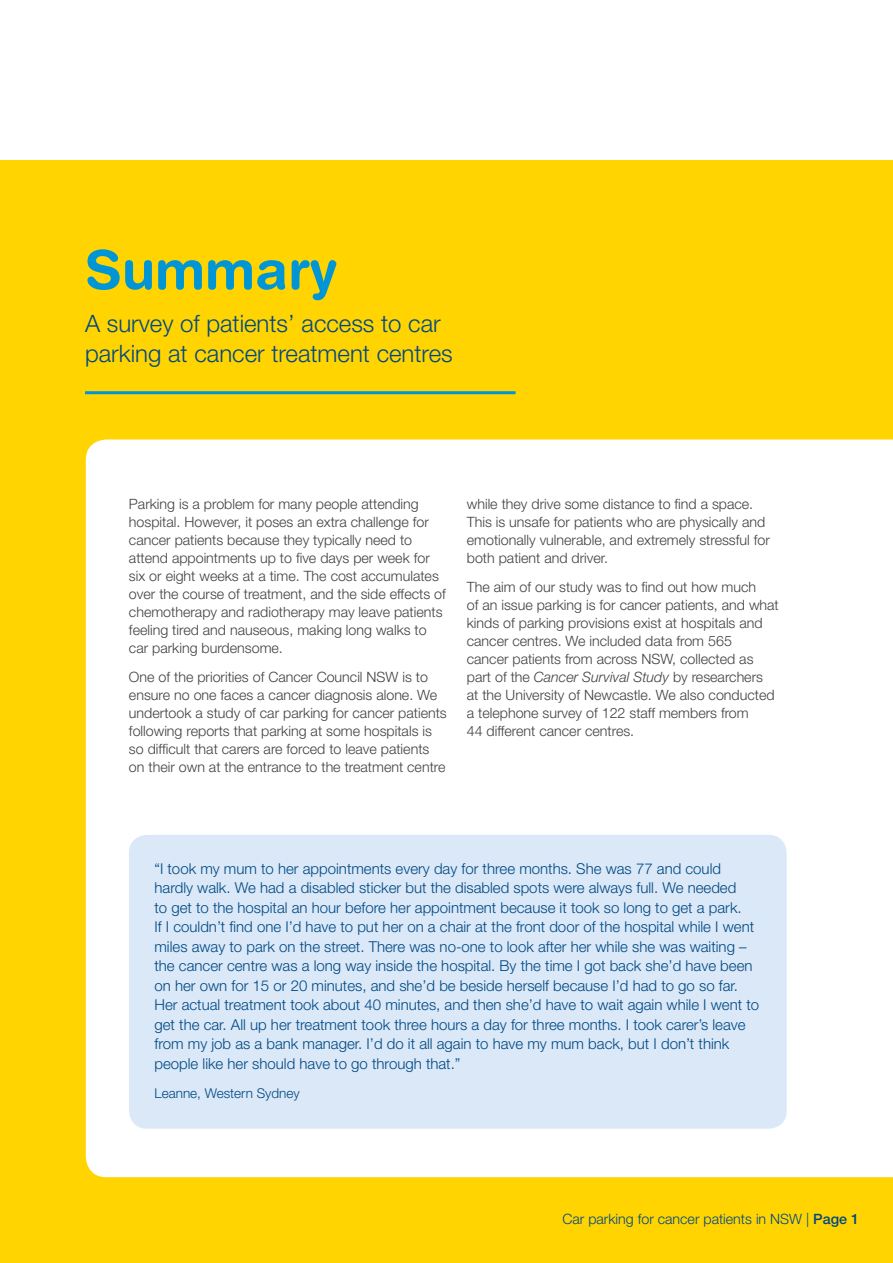
<style>
.page{position:relative;width:893px;height:1263px;background:#fff}
.page>*{position:absolute;margin:0;border:0;box-sizing:border-box;transform-origin:0 0}
.t1{font:700 54px "Helvetica Rounded";color:#0096d6}
.t2{font:300 24px/30px "Helvetica Neue";color:#004883}
.t3{font:300 15px/19.5px "Helvetica Neue";color:#004883}
.t4{font:300 14.25px/18px "Helvetica Neue";color:#414042}
.t5{font:300 14.25px "Helvetica Neue";color:#004883}
.t6{font:300 13.5px "Helvetica Neue";color:#004883}
.s1{font-style:italic}
.s2{font-weight:500}
</style>
<div class="page">
<div style="left:0;top:161px;width:893px;height:1102px;background:#ffd400"></div>
<div style="left:85px;top:439px;width:808px;height:739px;background:#fff"></div>
<div style="left:129px;top:835px;width:658px;height:294px;background:#dae8f7;border-radius:18px"></div>
<hr style="left:85px;top:391px;width:431px;height:3px;background:#0096d6">
<h1 class="t1" style="left:85px;top:237px;width:253px">Summary</h1>
<h2 class="t2" style="left:85px;top:308px;width:369px">A survey of patients’ access to car parking at cancer treatment centres</h2>
<p class="t4" style="left:129px;top:494px;width:318px">Parking is a problem for many people attending hospital. However, it poses an extra challenge for cancer patients because they typically need to attend appointments up to five days per week for six or eight weeks at a time. The cost accumulates over the course of treatment, and the side effects of chemotherapy and radiotherapy may leave patients feeling tired and nauseous, making long walks to car parking burdensome.</p>
<p class="t4" style="left:129px;top:668px;width:319px">One of the priorities of Cancer Council NSW is to ensure no one faces a cancer diagnosis alone. We undertook a study of car parking for cancer patients following reports that parking at some hospitals is so difficult that carers are forced to leave patients on their own at the entrance to the treatment centre</p>
<p class="t4" style="left:467px;top:494px;width:304px">while they drive some distance to find a space.<br>This is unsafe for patients who are physically and emotionally vulnerable, and extremely stressful for both patient and driver.</p>
<p class="t4" style="left:467px;top:578px;width:313px">The aim of our study was to find out how much<br>of an issue parking is for cancer patients, and what kinds of parking provisions exist at hospitals and cancer centres. We included data from 565<br>cancer patients from across NSW, collected as part of the <span class="s1">Cancer Survival Study</span> by researchers<br>at the University of Newcastle. We also conducted a telephone survey of 122 staff members from<br>44 different cancer centres.</p>
<p class="t3" style="left:154px;top:858px;width:606px">“I took my mum to her appointments every day for three months. She was 77 and could hardly walk. We had a disabled sticker but the disabled spots were always full. We needed<br>to get to the hospital an hour before her appointment because it took so long to get a park.<br>If I couldn’t find one I’d have to put her on a chair at the front door of the hospital while I went miles away to park on the street. There was no-one to look after her while she was waiting – the cancer centre was a long way inside the hospital. By the time I got back she’d have been on her own for 15 or 20 minutes, and she’d be beside herself because I’d had to go so far.<br>Her actual treatment took about 40 minutes, and then she’d have to wait again while I went to get the car. All up her treatment took three hours a day for three months. I took carer’s leave from my job as a bank manager. I’d do it all again to have my mum back, but I don’t think people like her should have to go through that.”</p>
<p class="t6" style="left:154px;top:1085px;width:147px">Leanne, Western Sydney</p>
<p class="t5" style="left:562px;top:1210px;width:298px">Car parking for cancer patients in NSW | <span class="s2">Page 1</span></p>
</div>
